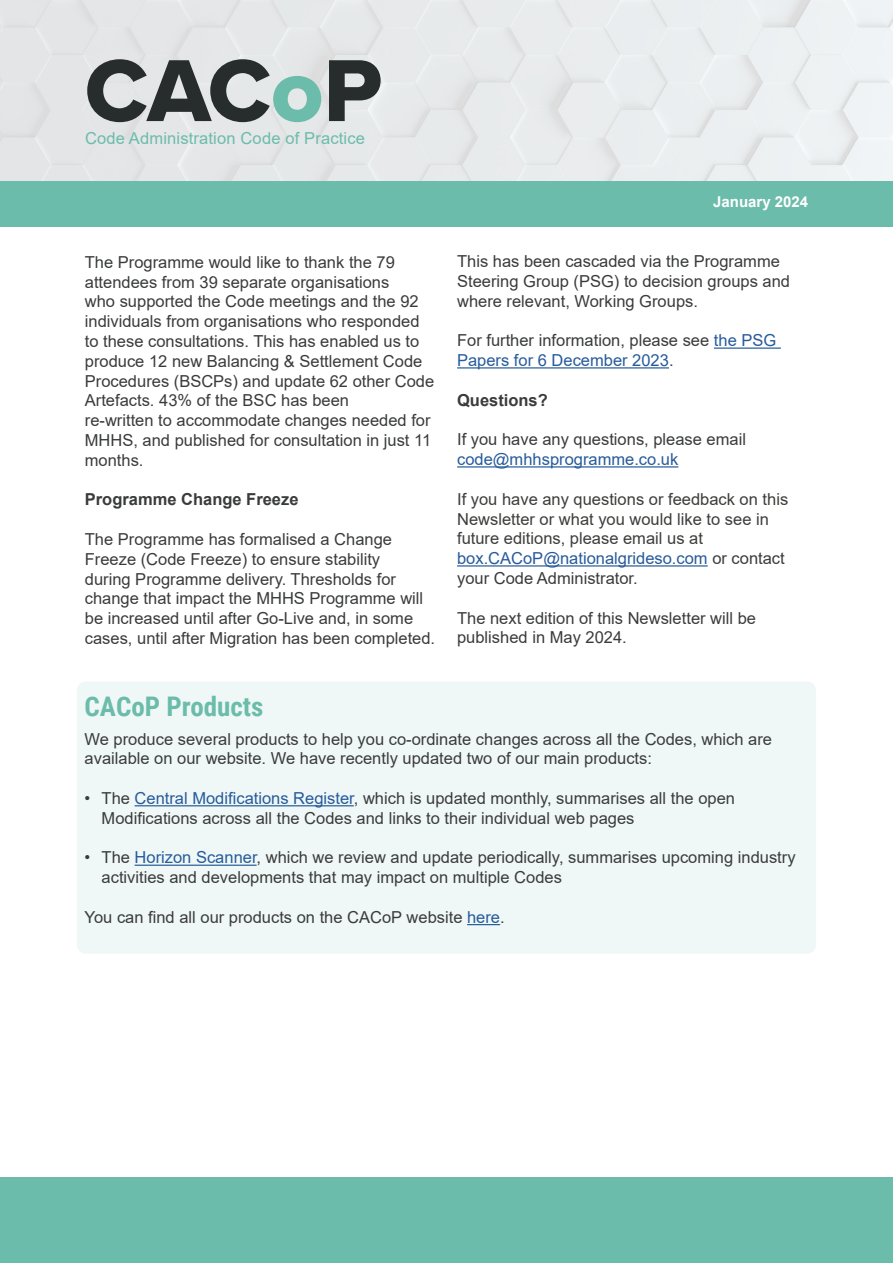
<style>
.page{position:relative;width:893px;height:1263px;background:#fff}
.page>*{position:absolute;margin:0;border:0;box-sizing:border-box;transform-origin:0 0}
.t1{font:91.2px "Proxima Nova Extrabld";letter-spacing:-.005em;color:#272d2d}
.t2{font:700 27px "Roboto Condensed";color:#6cbcab}
.t3{font:16.5px/19.8px "Arial";color:#3a3c3b}
.t4{font:16.5px/19.8px "Arial";color:#3d3d3b}
.t5{font:16.5px "Arial";letter-spacing:.01em;color:#6cbcab}
.t6{font:700 16.5px "Arial";color:#3a3c3b}
.t7{font:16.5px "Arial";color:#275b9b}
.t8{font:700 15px "Arial";color:#fff}
.s1{color:#6cbcab}
.s2{color:#275b9b}
.s3{color:#3a3c3b}
</style>
<div class="page">
<img style="left:0;top:0;width:893px;height:181px">
<div style="left:0;top:181px;width:893px;height:46px;background:#6cbcab"></div>
<div style="left:77px;top:681px;width:739px;height:273px;background:#f0f8f7;border-radius:9px"></div>
<hr style="left:135px;top:805px;width:219px;height:1px;background:#275b9b">
<hr style="left:135px;top:865px;width:122px;height:1px;background:#275b9b">
<hr style="left:467px;top:924px;width:33px;height:1px;background:#275b9b">
<div style="left:0;top:1178px;width:893px;height:85px;background:#6cbcab"></div>
<hr style="left:714px;top:347px;width:67px;height:2px;background:#275b9b">
<hr style="left:457px;top:367px;width:212px;height:1px;background:#275b9b">
<hr style="left:457px;top:466px;width:221px;height:1px;background:#275b9b">
<hr style="left:457px;top:565px;width:251px;height:1px;background:#275b9b">
<h1 class="t1" style="left:85px;top:23px;width:299px">CAC<span class="s1">o</span>P</h1>
<p class="t5" style="left:85px;top:127px;width:281px">Code Administration Code of Practice</p>
<p class="t3" style="left:85px;top:252px;width:351px">The Programme would like to thank the 79 attendees from 39 separate organisations<br>who supported the Code meetings and the 92 individuals from organisations who responded to these consultations. This has enabled us to produce 12 new Balancing &amp; Settlement Code Procedures (BSCPs) and update 62 other Code Artefacts. 43% of the BSC has been<br>re-written to accommodate changes needed for MHHS, and published for consultation in just 11 months.</p>
<p class="t6" style="left:85px;top:488px;width:215px">Programme Change Freeze</p>
<p class="t3" style="left:85px;top:529px;width:352px">The Programme has formalised a Change Freeze (Code Freeze) to ensure stability<br>during Programme delivery. Thresholds for change that impact the MHHS Programme will be increased until after Go-Live and, in some cases, until after Migration has been completed.</p>
<p class="t8" style="left:713px;top:191px;width:97px">January 2024</p>
<p class="t3" style="left:457px;top:251px;width:334px">This has been cascaded via the Programme<br>Steering Group (PSG) to decision groups and where relevant, Working Groups.</p>
<p class="t3" style="left:457px;top:331px;width:321px">For further information, please see <span class="s2">the PSG<br>Papers for 6 December 2023</span>.</p>
<p class="t6" style="left:457px;top:388px;width:92px">Questions?</p>
<p class="t3" style="left:457px;top:430px;width:290px">If you have any questions, please email</p>
<p class="t7" style="left:457px;top:448px;width:223px">code@mhhsprogramme.co.uk</p>
<p class="t4" style="left:457px;top:489px;width:333px">If you have any questions or feedback on this Newsletter or what you would like to see in future editions, please email us at <span class="s2">box.CACoP@nationalgrideso.com</span> <span class="s3">or contact your Code Administrator.</span></p>
<p class="t3" style="left:457px;top:608px;width:300px">The next edition of this Newsletter will be published in May 2024.</p>
<h2 class="t2" style="left:85px;top:687px;width:180px">CACoP Products</h2>
<p class="t3" style="left:85px;top:729px;width:689px">We produce several products to help you co-ordinate changes across all the Codes, which are available on our website. We have recently updated two of our main products:</p>
<p class="t3" style="left:102px;top:788px;width:635px;text-indent:-17px">• The <span class="s2">Central Modifications Register</span>, which is updated monthly, summarises all the open<br>Modifications across all the Codes and links to their individual web pages</p>
<p class="t3" style="left:102px;top:848px;width:695px;text-indent:-17px">• The <span class="s2">Horizon Scanner</span>, which we review and update periodically, summarises upcoming industry activities and developments that may impact on multiple Codes</p>
<p class="t3" style="left:85px;top:907px;width:422px">You can find all our products on the CACoP website <span class="s2">here</span>.</p>
</div>
